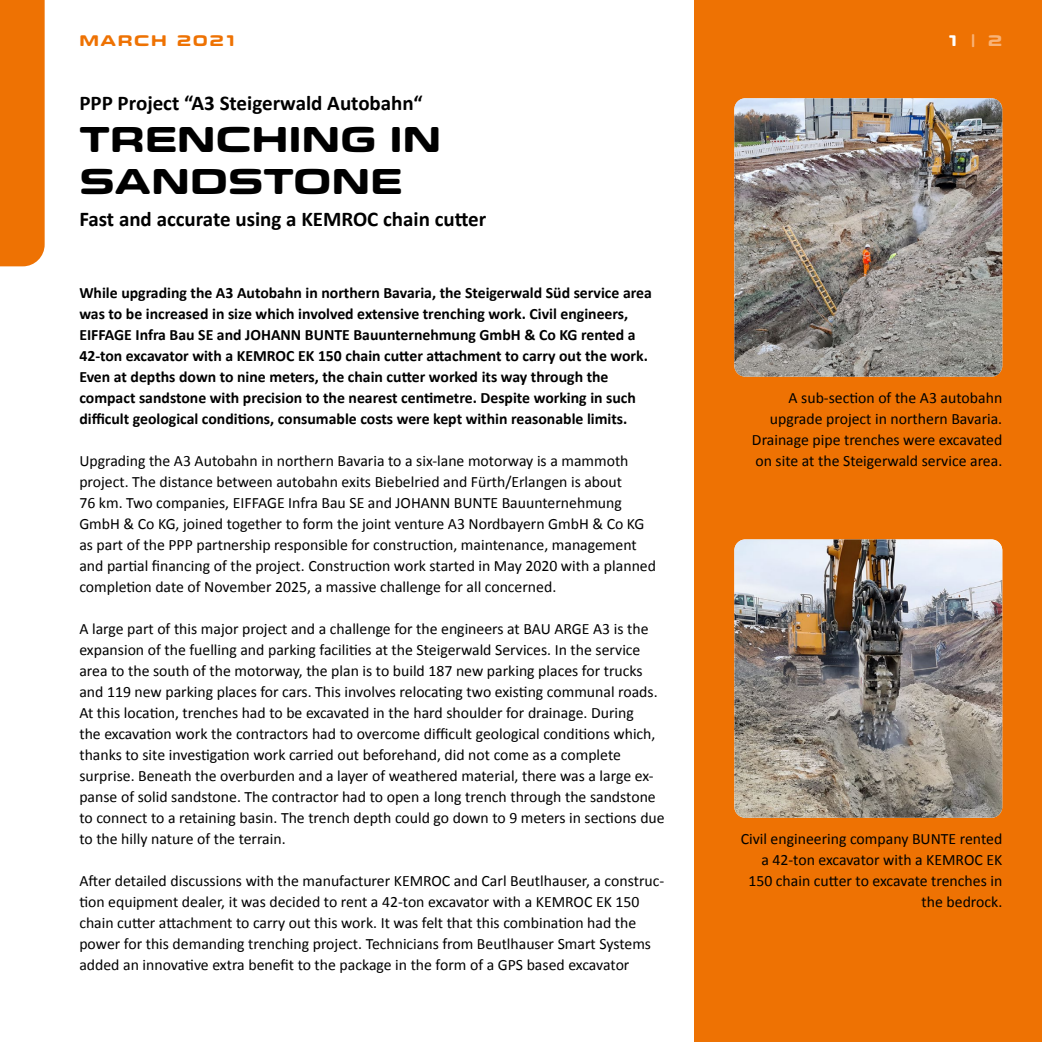
<style>
.page{position:relative;width:1042px;height:1042px;background:#fff}
.page>*{position:absolute;margin:0;border:0;box-sizing:border-box;transform-origin:0 0}
.t1{font:700 36.75px/42px "Eurostile Candy LT Pro";letter-spacing:.01em;color:#000}
.t2{font:700 21px "Calibri";color:#000}
.t3{font:15.75px/21px "Calibri";color:#000}
.t4{font:700 15.75px/21px "Calibri";color:#000}
.t5{font:700 15.75px "Eurostile Candy LT Pro";letter-spacing:.1em;color:#ee7203}
.t6{font:700 15.75px "Eurostile Candy LT Pro";color:#f8b378}
.s1{color:#fff}
</style>
<div class="page">
<div style="left:694px;top:0;width:348px;height:1042px;background:#ee7203"></div>
<div style="left:0;top:0;width:45px;height:266px;background:#ee7203"></div>
<img style="left:734px;top:98px;width:268px;height:279px">
<img style="left:734px;top:539px;width:268px;height:279px">
<p class="t5" style="left:79px;top:32px;width:158px">MARCH 2021</p>
<h2 class="t2" style="left:79px;top:90px;width:345px">PPP Project “A3 Steigerwald Autobahn“</h2>
<h1 class="t1" style="left:79px;top:119px;width:363px">TRENCHING IN<br>SANDSTONE</h1>
<h2 class="t2" style="left:79px;top:206px;width:408px">Fast and accurate using a KEMROC chain cutter</h2>
<p class="t4" style="left:79px;top:281px;width:574px">While upgrading the A3 Autobahn in northern Bavaria, the Steigerwald Süd service area was to be increased in size which involved extensive trenching work. Civil engineers, EIFFAGE Infra Bau SE and JOHANN BUNTE Bauunternehmung GmbH &amp; Co KG rented a 42-ton excavator with a KEMROC EK 150 chain cutter attachment to carry out the work.<br>Even at depths down to nine meters, the chain cutter worked its way through the compact sandstone with precision to the nearest centimetre. Despite working in such difficult geological conditions, consumable costs were kept within reasonable limits.</p>
<p class="t3" style="left:79px;top:449px;width:578px">Upgrading the A3 Autobahn in northern Bavaria to a six-lane motorway is a mammoth project. The distance between autobahn exits Biebelried and Fürth/Erlangen is about<br>76 km. Two companies, EIFFAGE Infra Bau SE and JOHANN BUNTE Bauunternehmung GmbH &amp; Co KG, joined together to form the joint venture A3 Nordbayern GmbH &amp; Co KG as part of the PPP partnership responsible for construction, maintenance, management and partial financing of the project. Construction work started in May 2020 with a planned completion date of November 2025, a massive challenge for all concerned.</p>
<p class="t3" style="left:79px;top:617px;width:587px">A large part of this major project and a challenge for the engineers at BAU ARGE A3 is the expansion of the fuelling and parking facilities at the Steigerwald Services. In the service area to the south of the motorway, the plan is to build 187 new parking places for trucks and 119 new parking places for cars. This involves relocating two existing communal roads.<br>At this location, trenches had to be excavated in the hard shoulder for drainage. During<br>the excavation work the contractors had to overcome difficult geological conditions which, thanks to site investigation work carried out beforehand, did not come as a complete surprise. Beneath the overburden and a layer of weathered material, there was a large ex&shy;panse of solid sandstone. The contractor had to open a long trench through the sandstone to connect to a retaining basin. The trench depth could go down to 9 meters in sections due to the hilly nature of the terrain.</p>
<p class="t3" style="left:79px;top:869px;width:586px">After detailed discussions with the manufacturer KEMROC and Carl Beutlhauser, a construc&shy;tion equipment dealer, it was decided to rent a 42-ton excavator with a KEMROC EK 150 chain cutter attachment to carry out this work. It was felt that this combination had the power for this demanding trenching project. Technicians from Beutlhauser Smart Systems added an innovative extra benefit to the package in the form of a GPS based excavator</p>
<p class="t6" style="left:948px;top:32px;width:56px"><span class="s1">1</span> | 2</p>
<p class="t3" style="left:752px;top:386px;width:252px;text-align:right">A sub-section of the A3 autobahn upgrade project in northern Bavaria.<br>Drainage pipe trenches were excavated on site at the Steigerwald service area.</p>
<p class="t3" style="left:741px;top:827px;width:263px;text-align:right">Civil engineering company BUNTE rented a 42-ton excavator with a KEMROC EK<br>150 chain cutter to excavate trenches in the bedrock.</p>
</div>
